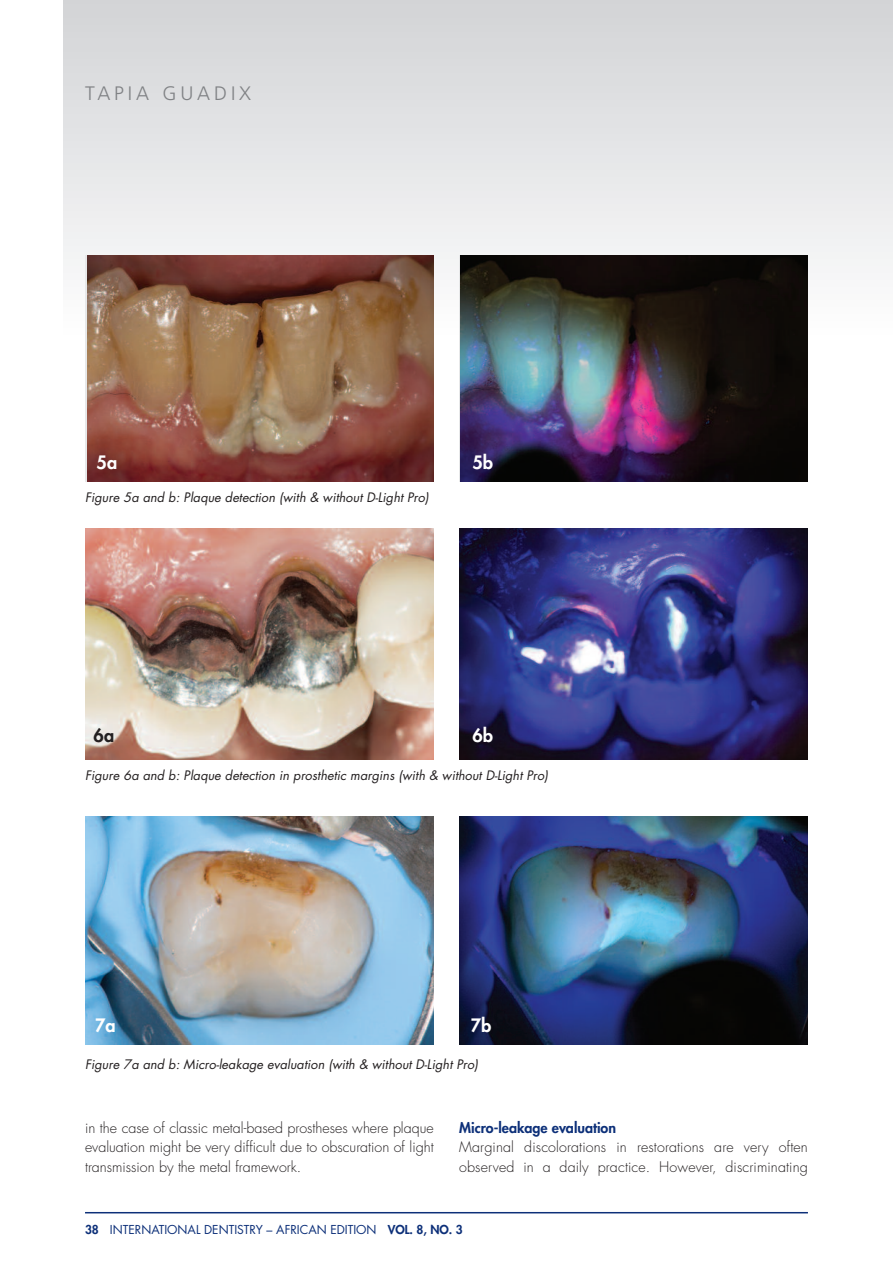
<style>
.page{position:relative;width:893px;height:1263px;background:#fff}
.page>*{position:absolute;margin:0;border:0;box-sizing:border-box;transform-origin:0 0}
.t1{font:300 19.5px "Frutiger";letter-spacing:.2em;color:#808285}
.t2{font:800 18px "Futura";color:#fff}
.t3{font:800 18px "Futura";color:#231f20}
.t4{font:300 14.25px/19.5px "Futura";letter-spacing:.01em;color:#231f20;text-align:justify}
.t5{font:800 14.25px "Futura";color:#0d3079}
.t6{font:italic 12.75px "Futura";letter-spacing:.005em;color:#231f20}
.t7{font:12px "Futura";color:#0d3079}
.s1{font-weight:800}
</style>
<div class="page">
<div style="left:64px;top:0;width:829px;height:334px;background:linear-gradient(to bottom,#d3d4d7,#fbfbfb)"></div>
<hr style="left:85px;top:1212px;width:723px;height:1px;background:#0d3079">
<img style="left:87px;top:255px;width:347px;height:227px">
<img style="left:461px;top:255px;width:347px;height:227px">
<img style="left:85px;top:528px;width:349px;height:232px">
<img style="left:459px;top:528px;width:349px;height:232px">
<img style="left:459px;top:816px;width:349px;height:228px">
<img style="left:85px;top:816px;width:349px;height:228px">
<h1 class="t1" style="left:85px;top:85px;width:168px">TAPIA GUADIX</h1>
<p class="t2" style="left:97px;top:453px;width:22px">5a</p>
<p class="t2" style="left:472px;top:453px;width:22px">5b</p>
<p class="t6" style="left:85px;top:492px;width:345px">Figure 5a and b: Plaque detection (with &amp; without D-Light Pro)</p>
<p class="t3" style="left:94px;top:726px;width:22px">6a</p>
<p class="t2" style="left:472px;top:726px;width:22px">6b</p>
<p class="t6" style="left:85px;top:770px;width:464px">Figure 6a and b: Plaque detection in prosthetic margins (with &amp; without D-Light Pro)</p>
<p class="t2" style="left:95px;top:1016px;width:22px">7a</p>
<p class="t2" style="left:471px;top:1016px;width:22px">7b</p>
<p class="t6" style="left:85px;top:1058px;width:394px">Figure 7a and b: Micro-leakage evaluation (with &amp; without D-Light Pro)</p>
<p class="t4" style="left:85px;top:1119px;width:350px">in the case of classic metal-based prostheses where plaque evaluation might be very difficult due to obscuration of light transmission by the metal framework.</p>
<p class="t5" style="left:459px;top:1121px;width:158px">Micro-leakage evaluation</p>
<p class="t4" style="left:459px;top:1139px;width:350px">Marginal discolorations in restorations are very often observed in a daily practice. However, discriminating</p>
<p class="t7" style="left:85px;top:1224px;width:379px"><span class="s1">38</span> INTERNATIONAL DENTISTRY – AFRICAN EDITION <span class="s1">VOL. 8, NO. 3</span></p>
</div>
